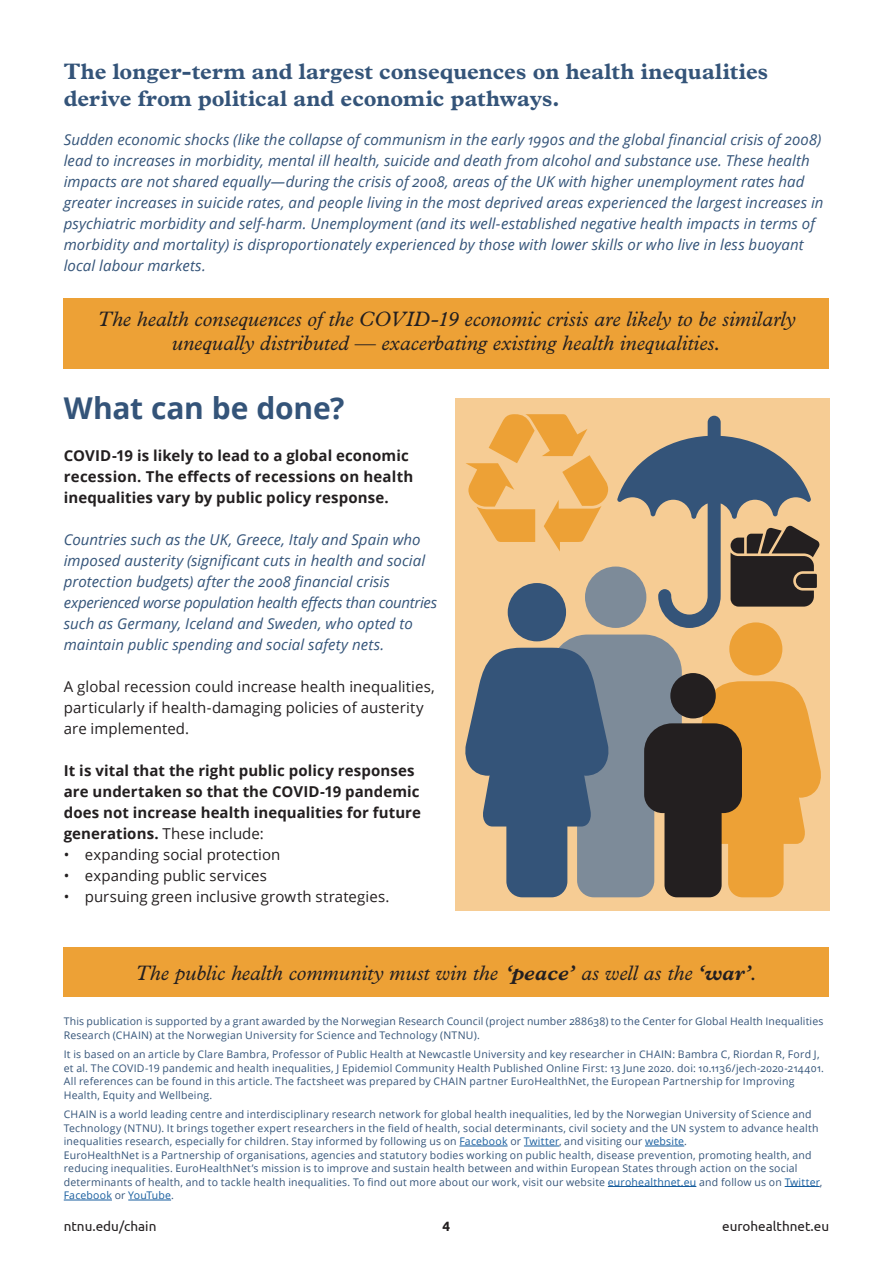
<style>
.page{position:relative;width:893px;height:1263px;background:#fff}
.page>*{position:absolute;margin:0;border:0;box-sizing:border-box;transform-origin:0 0}
.t1{font:700 30px "Open Sans";letter-spacing:-.005em;color:#345479}
.t2{font:700 22.5px/27px "Plantin MT Pro";color:#345479}
.t3{font:italic 21px/24px "Plantin MT Pro";color:#231f20;text-align:center}
.t4{font:italic 15px/21px "Open Sans";letter-spacing:.005em;color:#345479}
.t5{font:700 15px/21px "Open Sans";letter-spacing:.005em;color:#231f20}
.t6{font:15px/21px "Open Sans";letter-spacing:.005em;color:#231f20}
.t7{font:13.5px "Ubuntu";color:#231f20}
.t8{font:700 13.5px "Ubuntu";color:#231f20}
.t9{font:10.5px/13.5px "Open Sans";letter-spacing:.02em;color:#345479}
.s1{font-weight:400}
.s2{font-weight:700}
.s3{color:#175d9e}
</style>
<div class="page">
<div style="left:455px;top:398px;width:374px;height:513px;background:#f6cc94"></div>
<hr style="left:459px;top:1146px;width:49px;height:1px;background:#175d9e">
<hr style="left:524px;top:1146px;width:35px;height:1px;background:#175d9e">
<hr style="left:645px;top:1146px;width:39px;height:1px;background:#175d9e">
<hr style="left:608px;top:1186px;width:88px;height:1px;background:#175d9e">
<hr style="left:785px;top:1186px;width:35px;height:1px;background:#175d9e">
<hr style="left:64px;top:1200px;width:48px;height:1px;background:#175d9e">
<hr style="left:128px;top:1200px;width:43px;height:1px;background:#175d9e">
<div style="left:64px;top:299px;width:765px;height:70px;background:#eda136"></div>
<div style="left:64px;top:947px;width:765px;height:50px;background:#eda136"></div>
<svg style="left:466px;top:414px;width:142px;height:137px"></svg>
<div style="left:585px;top:566px;width:61px;height:62px;background:#7d8b99;border-radius:50%"></div>
<div style="left:729px;top:622px;width:53px;height:53px;background:#eda136;border-radius:50%"></div>
<div style="left:508px;top:583px;width:58px;height:58px;background:#345479;border-radius:50%"></div>
<svg style="left:465px;top:634px;width:356px;height:263px"></svg>
<svg style="left:617px;top:416px;width:203px;height:212px"></svg>
<h2 class="t2" style="left:64px;top:58px;width:706px">The longer-term and largest consequences on health inequalities derive from political and economic pathways.</h2>
<p class="t4" style="left:64px;top:129px;width:761px">Sudden economic shocks (like the collapse of communism in the early 1990s and the global financial crisis of 2008) lead to increases in morbidity, mental ill health, suicide and death from alcohol and substance use. These health impacts are not shared equally—during the crisis of 2008, areas of the UK with higher unemployment rates had greater increases in suicide rates, and people living in the most deprived areas experienced the largest increases in psychiatric morbidity and self-harm. Unemployment (and its well-established negative health impacts in terms of morbidity and mortality) is disproportionately experienced by those with lower skills or who live in less buoyant local labour markets.</p>
<h3 class="t3" style="left:98px;top:307px;width:699px">The health consequences of the COVID-19 economic crisis are likely to be similarly unequally distributed — exacerbating existing health inequalities.</h3>
<h1 class="t1" style="left:64px;top:387px;width:282px">What can be done?</h1>
<h3 class="t5" style="left:64px;top:445px;width:351px">COVID-19 is likely to lead to a global economic recession. The effects of recessions on health inequalities vary by public policy response.</h3>
<p class="t4" style="left:64px;top:529px;width:375px">Countries such as the UK, Greece, Italy and Spain who imposed austerity (significant cuts in health and social protection budgets) after the 2008 financial crisis experienced worse population health effects than countries such as Germany, Iceland and Sweden, who opted to maintain public spending and social safety nets.</p>
<h3 class="t6" style="left:64px;top:676px;width:373px">A global recession could increase health inequalities, particularly if health-damaging policies of austerity are implemented.</h3>
<h3 class="t5" style="left:64px;top:760px;width:359px">It is vital that the right public policy responses are undertaken so that the COVID-19 pandemic does not increase health inequalities for future generations. <span class="s1">These include:</span></h3>
<h3 class="t6" style="left:64px;top:844px;width:218px">• expanding social protection</h3>
<h3 class="t6" style="left:64px;top:865px;width:205px">• expanding public services</h3>
<h3 class="t6" style="left:64px;top:886px;width:327px">• pursuing green inclusive growth strategies.</h3>
<h3 class="t3" style="left:135px;top:960px;width:623px">The public health community must win the <span class="s2">‘peace’</span> as well as the <span class="s2">‘war’</span>.</h3>
<p class="t9" style="left:64px;top:1014px;width:761px">This publication is supported by a grant awarded by the Norwegian Research Council (project number 288638) to the Center for Global Health Inequalities<br>Research (CHAIN) at the Norwegian University for Science and Technology (NTNU).</p>
<p class="t9" style="left:64px;top:1047px;width:762px">It is based on an article by Clare Bambra, Professor of Public Health at Newcastle University and key researcher in CHAIN: Bambra C, Riordan R, Ford J, et al. The COVID-19 pandemic and health inequalities, J Epidemiol Community Health Published Online First: 13 June 2020. doi: 10.1136/jech-2020-214401.<br>All references can be found in this article. The factsheet was prepared by CHAIN partner EuroHealthNet, the European Partnership for Improving Health, Equity and Wellbeing.</p>
<p class="t9" style="left:64px;top:1107px;width:760px">CHAIN is a world leading centre and interdisciplinary research network for global health inequalities, led by the Norwegian University of Science and Technology (NTNU). It brings together expert researchers in the field of health, social determinants, civil society and the UN system to advance health inequalities research, especially for children. Stay informed by following us on <span class="s3">Facebook</span> or <span class="s3">Twitter</span>, and visiting our <span class="s3">website</span>.<br>EuroHealthNet is a Partnership of organisations, agencies and statutory bodies working on public health, disease prevention, promoting health, and reducing inequalities. EuroHealthNet’s mission is to improve and sustain health between and within European States through action on the social determinants of health, and to tackle health inequalities. To find out more about our work, visit our website <span class="s3">eurohealthnet.eu</span> and follow us on <span class="s3">Twitter</span>, <span class="s3">Facebook</span> or <span class="s3">YouTube</span>.</p>
<p class="t7" style="left:64px;top:1218px;width:94px">ntnu.edu/chain</p>
<p class="t8" style="left:443px;top:1218px;width:9px">4</p>
<p class="t7" style="left:722px;top:1218px;width:109px">eurohealthnet.eu</p>
</div>
